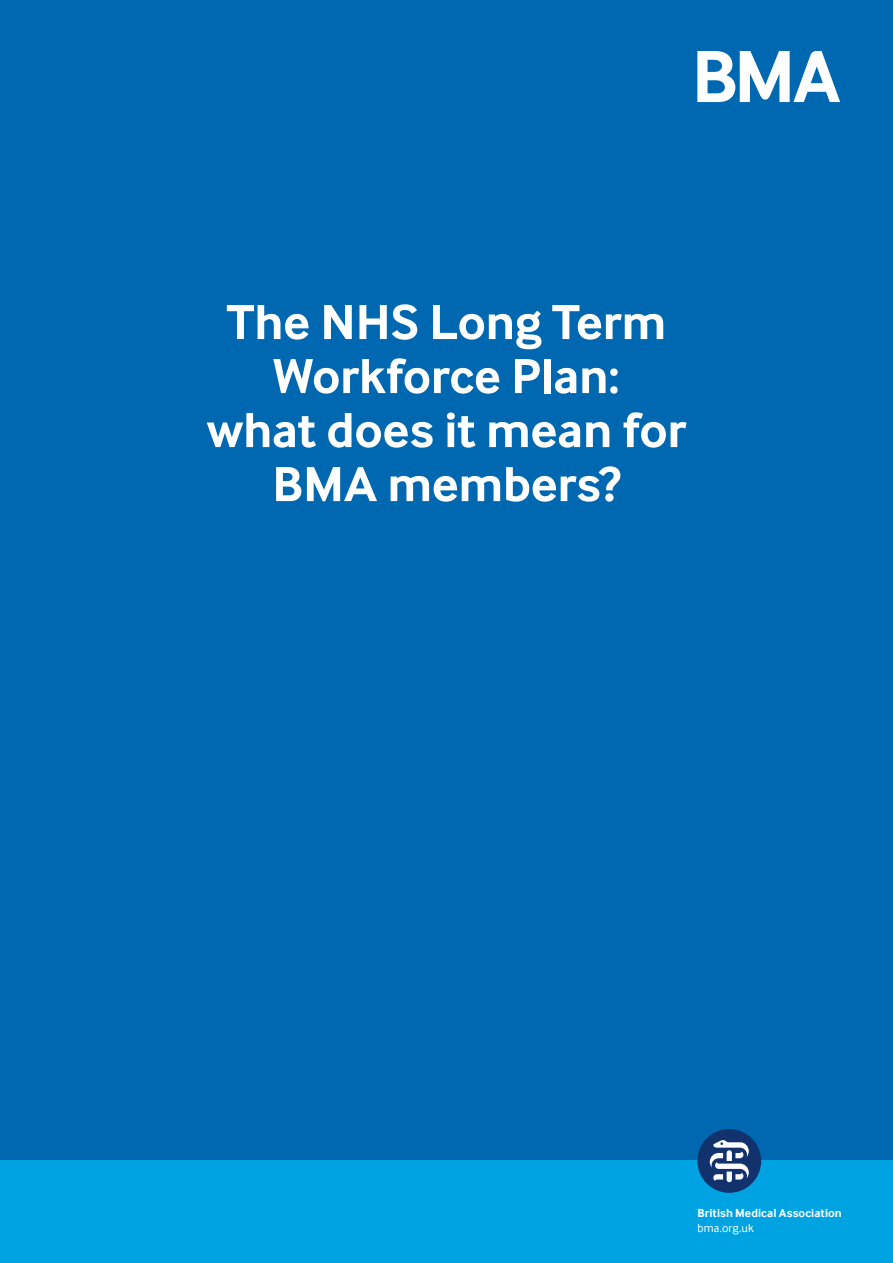
<style>
.page{position:relative;width:893px;height:1263px;background:#0067b1}
.page>*{position:absolute;margin:0;border:0;box-sizing:border-box;transform-origin:0 0}
.t1{font:700 51px/54px "Inter Face";letter-spacing:-.005em;color:#fff;text-align:center}
.t2{font:700 12px "Inter Face";letter-spacing:.01em;color:#fff}
.t3{font:12px "Inter Face";letter-spacing:.01em;color:#fff}
</style>
<div class="page">
<div style="left:0;top:1161px;width:893px;height:102px;background:#00a3e1"></div>
<div style="left:697px;top:1129px;width:64px;height:64px;background:#12326e;border-radius:50%"></div>
<svg style="left:710px;top:1140px;width:39px;height:42px"></svg>
<svg style="left:697px;top:51px;width:143px;height:51px"></svg>
<p class="t1" style="left:207px;top:295px;width:481px">The NHS Long Term<br>Workforce Plan:<br>what does it mean for<br>BMA members?</p>
<p class="t2" style="left:697px;top:1206px;width:146px">British Medical Association</p>
<p class="t3" style="left:697px;top:1221px;width:58px">bma.org.uk</p>
</div>
